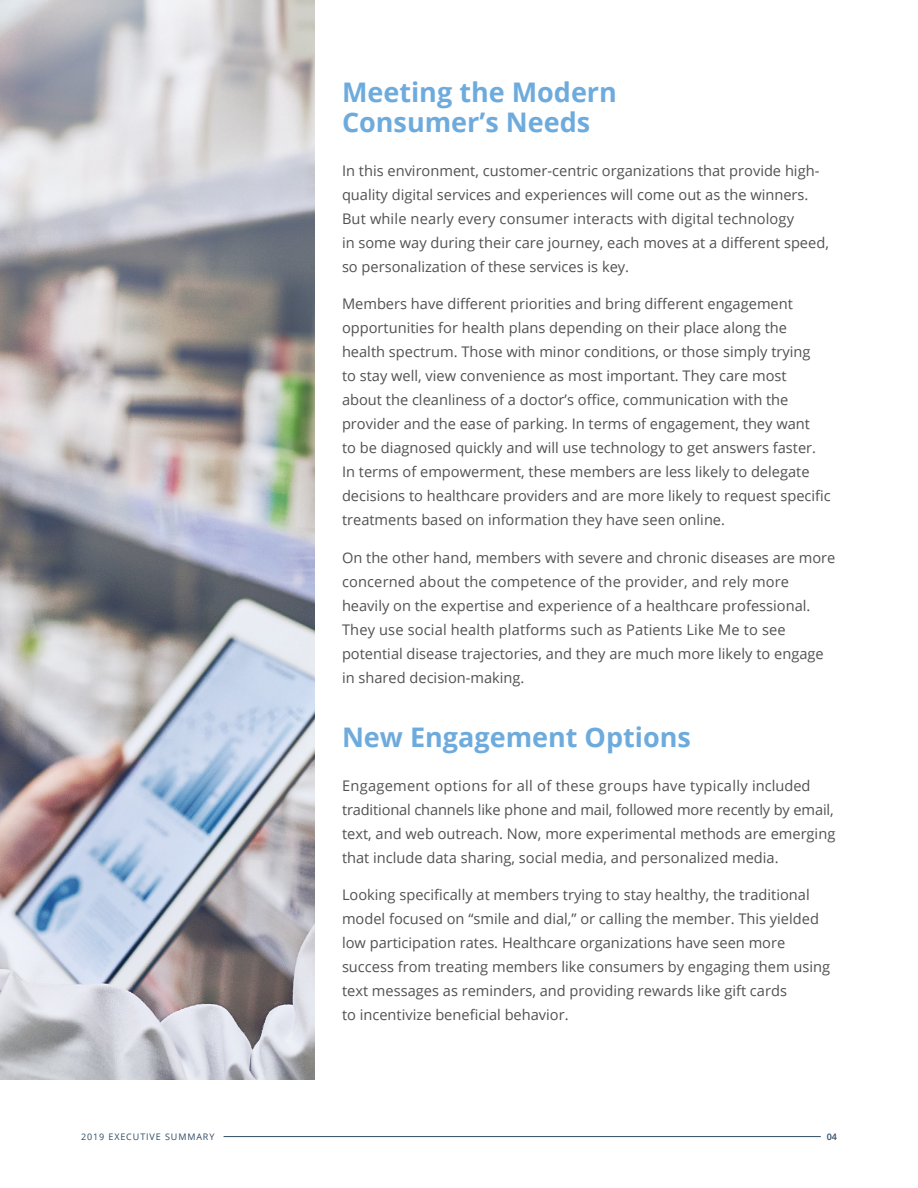
<style>
.page{position:relative;width:918px;height:1188px;background:#fff}
.page>*{position:absolute;margin:0;border:0;box-sizing:border-box;transform-origin:0 0}
.t1{font:700 27px/30px "Open Sans";color:#6eabdd}
.t2{font:14.7px/24px "Open Sans";color:#505250}
.t3{font:9px "Open Sans";letter-spacing:.1em;color:#2e4b64}
.t4{font:600 9px "Open Sans";color:#2e4b64}
</style>
<div class="page">
<img style="left:0;top:0;width:315px;height:1080px">
<hr style="left:224px;top:1136px;width:597px;height:1px;background:#2e4b64">
<h1 class="t1" style="left:342px;top:76px;width:276px">Meeting the Modern<br>Consumer’s Needs</h1>
<p class="t2" style="left:342px;top:158px;width:488px">In this environment, customer-centric organizations that provide high&shy;quality digital services and experiences will come out as the winners.<br>But while nearly every consumer interacts with digital technology<br>in some way during their care journey, each moves at a different speed, so personalization of these services is key.</p>
<p class="t2" style="left:342px;top:292px;width:490px">Members have different priorities and bring different engagement opportunities for health plans depending on their place along the health spectrum. Those with minor conditions, or those simply trying<br>to stay well, view convenience as most important. They care most<br>about the cleanliness of a doctor’s office, communication with the provider and the ease of parking. In terms of engagement, they want<br>to be diagnosed quickly and will use technology to get answers faster.<br>In terms of empowerment, these members are less likely to delegate decisions to healthcare providers and are more likely to request specific treatments based on information they have seen online.</p>
<p class="t2" style="left:342px;top:545px;width:495px">On the other hand, members with severe and chronic diseases are more concerned about the competence of the provider, and rely more heavily on the expertise and experience of a healthcare professional.<br>They use social health platforms such as Patients Like Me to see potential disease trajectories, and they are much more likely to engage in shared decision-making.</p>
<h1 class="t1" style="left:342px;top:721px;width:351px">New Engagement Options</h1>
<p class="t2" style="left:342px;top:773px;width:495px">Engagement options for all of these groups have typically included traditional channels like phone and mail, followed more recently by email, text, and web outreach. Now, more experimental methods are emerging that include data sharing, social media, and personalized media.</p>
<p class="t2" style="left:342px;top:883px;width:490px">Looking specifically at members trying to stay healthy, the traditional model focused on “smile and dial,” or calling the member. This yielded low participation rates. Healthcare organizations have seen more success from treating members like consumers by engaging them using text messages as reminders, and providing rewards like gift cards<br>to incentivize beneficial behavior.</p>
<p class="t3" style="left:81px;top:1131px;width:135px">2019 EXECUTIVE SUMMARY</p>
<p class="t4" style="left:827px;top:1131px;width:12px">04</p>
</div>
